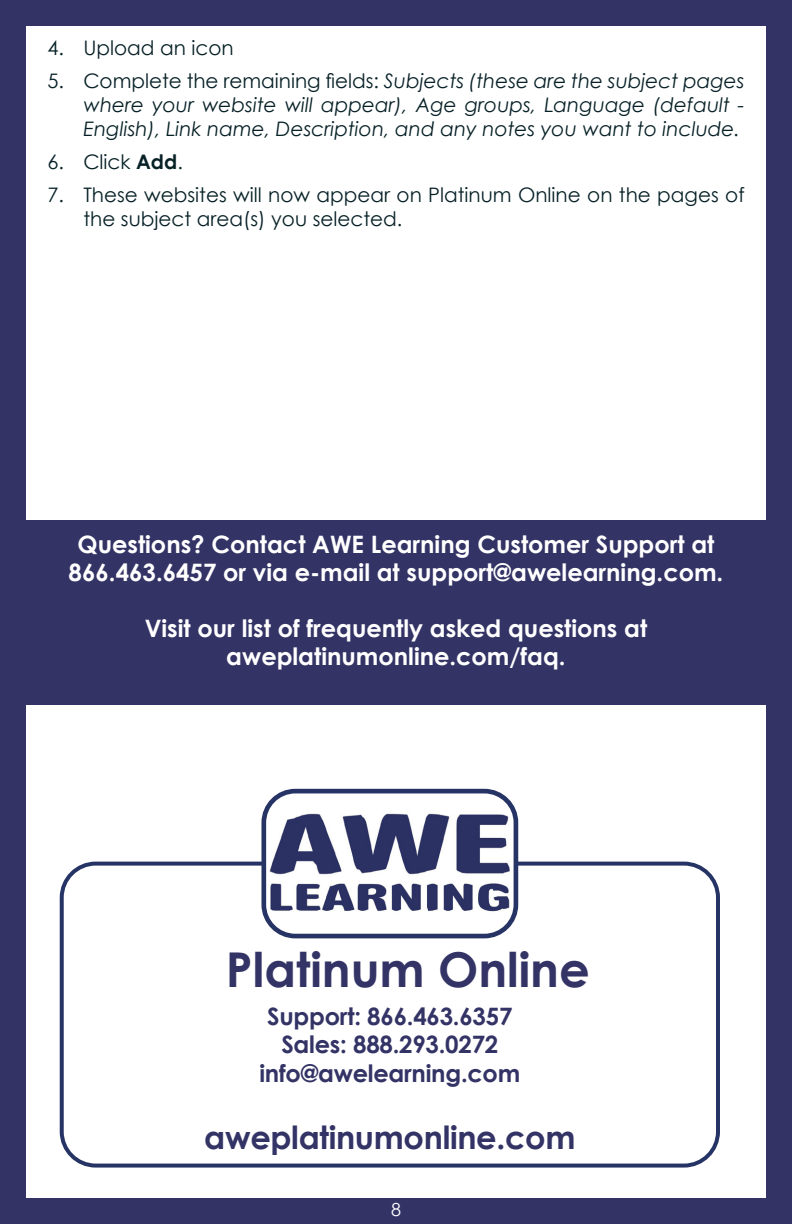
<style>
.page{position:relative;width:792px;height:1224px;background:#fff}
.page>*{position:absolute;margin:0;border:0;box-sizing:border-box;transform-origin:0 0}
.t1{font:700 48px "Century Gothic";color:#336}
.t2{font:700 32px "Century Gothic";letter-spacing:-.01em;color:#336}
.t3{font:700 24px "Century Gothic";color:#fff}
.t4{font:700 24px "Century Gothic";letter-spacing:-.01em;color:#336}
.t5{font:italic 20px/24px "Century Gothic";color:#072127;text-align:justify}
.t6{font:20px/24px "Century Gothic";color:#072127}
.t7{font:18px "Century Gothic";color:#fff}
.s1{font-style:normal}
.s2{font-weight:700}
</style>
<div class="page">
<div style="left:0;top:0;width:792px;height:1224px;border:26px solid #336"></div>
<div style="left:60px;top:862px;width:660px;height:306px;border:4px solid #263365;border-radius:34px"></div>
<img style="left:267px;top:795px;width:245px;height:137px">
<div style="left:261px;top:789px;width:257px;height:149px;border:5px solid #263365;border-radius:32px"></div>
<div style="left:0;top:520px;width:792px;height:184px;background:#336"></div>
<p class="t6" style="left:47px;top:35px;width:188px">4. Upload an icon</p>
<p class="t5" style="left:83px;top:68px;width:663px;text-indent:-36px"><span class="s1">5. Complete the remaining fields:</span> Subjects (these are the subject pages where your website will appear), Age groups, Language (default - English), Link name, Description, and any notes you want to include.</p>
<p class="t6" style="left:47px;top:149px;width:137px">6. Click <span class="s2">Add</span>.</p>
<p class="t6" style="left:83px;top:182px;width:663px;text-indent:-36px">7. These websites will now appear on Platinum Online on the pages of the subject area(s) you selected.</p>
<p class="t3" style="left:78px;top:526px;width:638px">Questions? Contact AWE Learning Customer Support at</p>
<p class="t3" style="left:69px;top:554px;width:656px">866.463.6457 or via e-mail at support@awelearning.com.</p>
<p class="t3" style="left:145px;top:610px;width:504px">Visit our list of frequently asked questions at</p>
<p class="t3" style="left:226px;top:638px;width:341px">aweplatinumonline.com/faq.</p>
<p class="t1" style="left:226px;top:933px;width:365px">Platinum Online</p>
<p class="t4" style="left:267px;top:998px;width:247px">Support: 866.463.6357</p>
<p class="t4" style="left:281px;top:1027px;width:218px">Sales: 888.293.0272</p>
<p class="t4" style="left:259px;top:1055px;width:262px">info@awelearning.com</p>
<p class="t2" style="left:204px;top:1114px;width:373px">aweplatinumonline.com</p>
<p class="t7" style="left:391px;top:1196px;width:11px">8</p>
</div>
